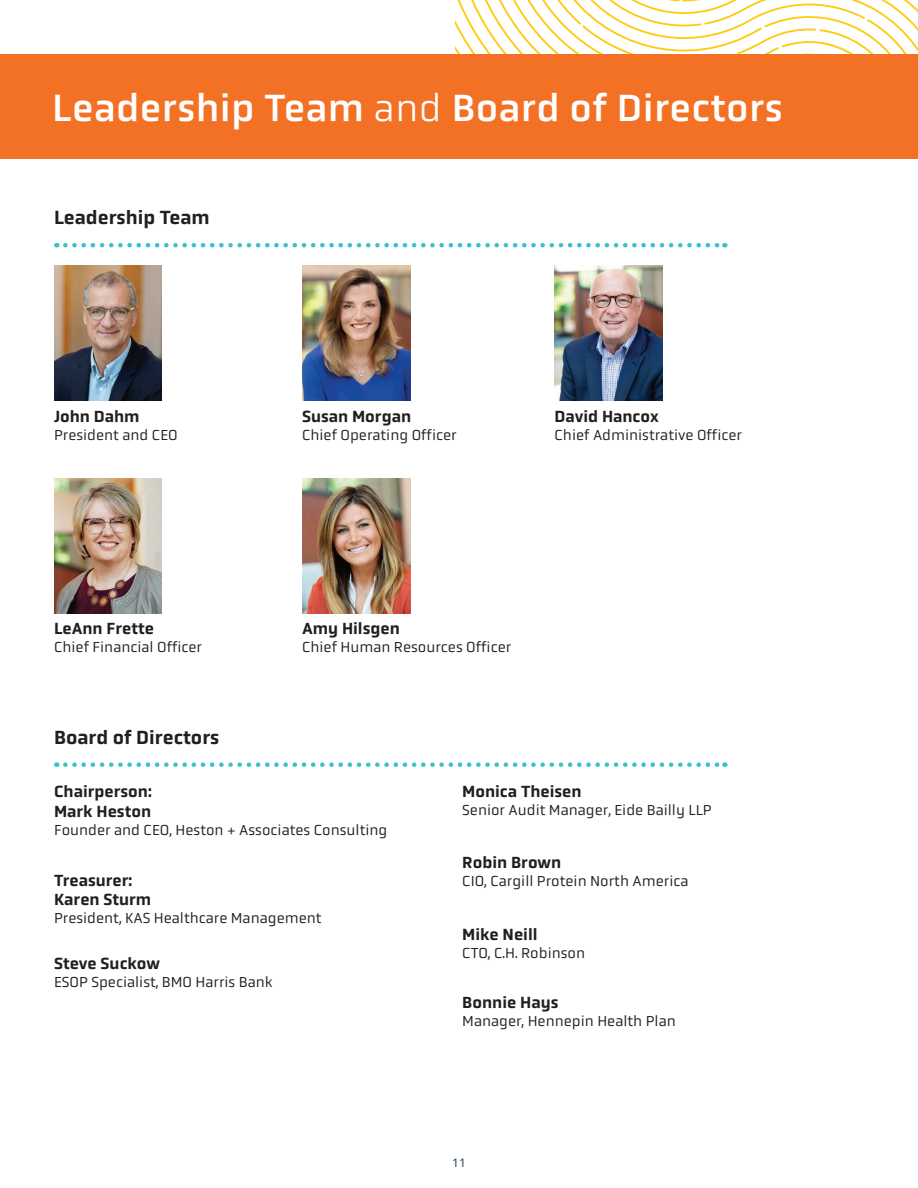
<style>
.page{position:relative;width:918px;height:1188px;background:#fff}
.page>*{position:absolute;margin:0;border:0;box-sizing:border-box;transform-origin:0 0}
.Page_Headline{font:39px "Obvia";letter-spacing:.01em;color:#fff}
.t1{font:500 19.5px "Obvia";color:#231f20}
.t2{font:500 16.5px/19.5px "Obvia";color:#231f20}
.t3{font:15px "Obvia";color:#231f20}
.t4{font:500 12px "Avenir";color:#405364}
.s1{font-weight:300}
</style>
<div class="page">
<svg style="left:456px;top:0;width:462px;height:54px"></svg>
<div style="left:0;top:54px;width:918px;height:105px;background:#f37124"></div>
<svg style="left:65px;top:762px;width:660px;height:5px"></svg>
<svg style="left:65px;top:243px;width:660px;height:4px"></svg>
<img style="left:302px;top:265px;width:108px;height:135px">
<img style="left:54px;top:265px;width:108px;height:135px">
<img style="left:54px;top:478px;width:108px;height:135px">
<img style="left:302px;top:478px;width:108px;height:135px">
<img style="left:555px;top:265px;width:108px;height:135px">
<p class="Page_Headline" style="left:52px;top:85px;width:732px">Leadership Team <span class="s1">and</span> Board of Directors</p>
<p class="t1" style="left:54px;top:206px;width:157px">Leadership Team</p>
<p class="t2" style="left:54px;top:406px;width:87px">John Dahm</p>
<p class="t3" style="left:54px;top:426px;width:125px">President and CEO</p>
<p class="t2" style="left:54px;top:618px;width:101px">LeAnn Frette</p>
<p class="t3" style="left:54px;top:638px;width:150px">Chief Financial Officer</p>
<p class="t1" style="left:54px;top:725px;width:167px">Board of Directors</p>
<p class="t2" style="left:302px;top:406px;width:111px">Susan Morgan</p>
<p class="t3" style="left:302px;top:426px;width:156px">Chief Operating Officer</p>
<p class="t2" style="left:555px;top:406px;width:106px">David Hancox</p>
<p class="t3" style="left:555px;top:426px;width:189px">Chief Administrative Officer</p>
<p class="t2" style="left:302px;top:618px;width:99px">Amy Hilsgen</p>
<p class="t3" style="left:302px;top:638px;width:211px">Chief Human Resources Officer</p>
<p class="t2" style="left:54px;top:782px;width:99px">Chairperson:<br>Mark Heston</p>
<p class="t3" style="left:54px;top:821px;width:335px">Founder and CEO, Heston + Associates Consulting</p>
<p class="t2" style="left:54px;top:870px;width:99px">Treasurer:<br>Karen Sturm</p>
<p class="t3" style="left:54px;top:910px;width:269px">President, KAS Healthcare Management</p>
<p class="t2" style="left:54px;top:953px;width:108px">Steve Suckow</p>
<p class="t3" style="left:54px;top:973px;width:220px">ESOP Specialist, BMO Harris Bank</p>
<p class="t2" style="left:462px;top:782px;width:121px">Monica Theisen</p>
<p class="t3" style="left:462px;top:802px;width:251px">Senior Audit Manager, Eide Bailly LLP</p>
<p class="t2" style="left:462px;top:852px;width:101px">Robin Brown</p>
<p class="t3" style="left:462px;top:872px;width:228px">CIO, Cargill Protein North America</p>
<p class="t2" style="left:462px;top:924px;width:77px">Mike Neill</p>
<p class="t3" style="left:462px;top:944px;width:124px">CTO, C.H. Robinson</p>
<p class="t2" style="left:462px;top:993px;width:98px">Bonnie Hays</p>
<p class="t3" style="left:462px;top:1013px;width:215px">Manager, Hennepin Health Plan</p>
<p class="t4" style="left:452px;top:1152px;width:15px">11</p>
</div>
